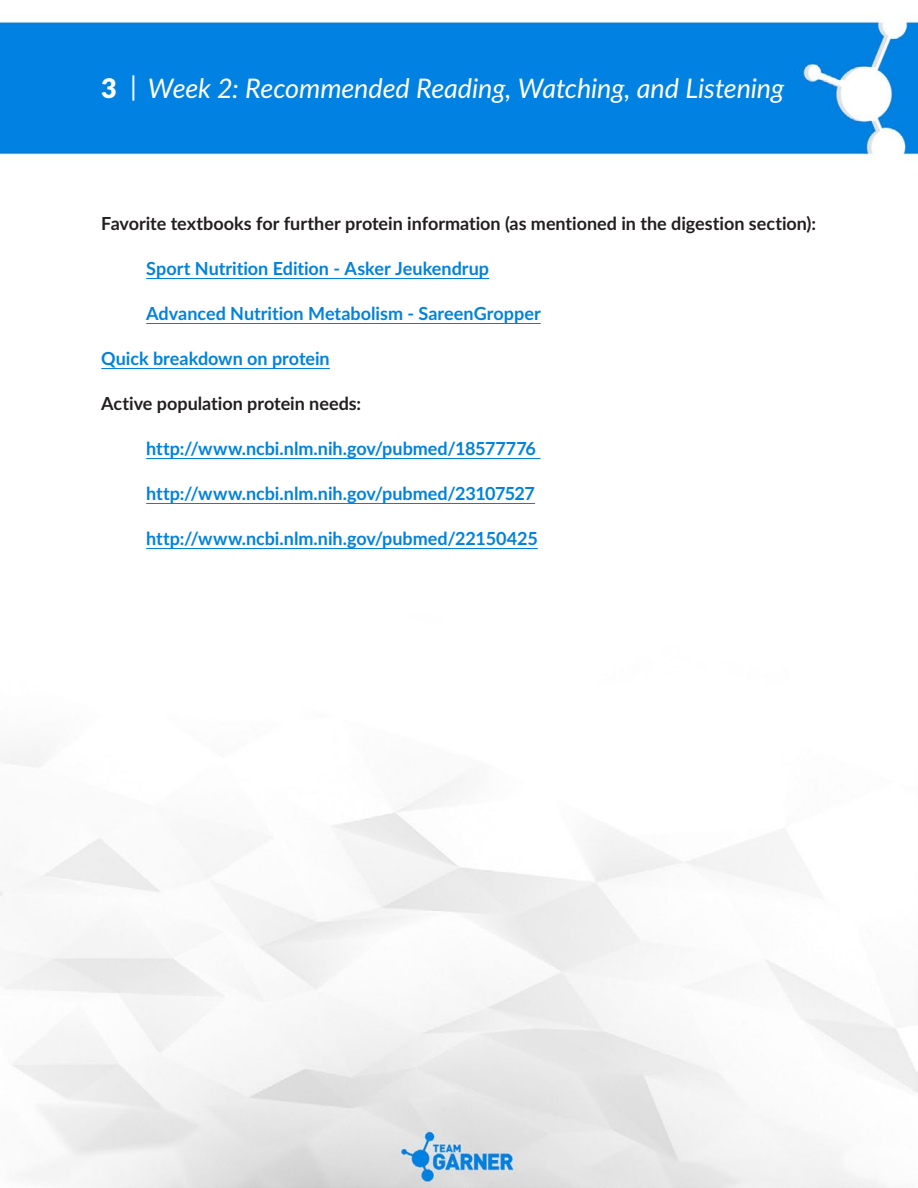
<style>
.page{position:relative;width:918px;height:1188px;background:#fff}
.page>*{position:absolute;margin:0;border:0;box-sizing:border-box;transform-origin:0 0}
.t1{font:italic 27px "Lato";letter-spacing:-.005em;color:#fff}
.t2{font:700 18px "Lato";color:#0082dd}
.t3{font:700 18px "Lato";color:#231f20}
.s1{font-weight:900;font-style:normal}
.s2{font-style:normal}
</style>
<div class="page">
<img style="left:0;top:20px;width:918px;height:1168px">
<hr style="left:146px;top:278px;width:343px;height:1px;background:#0082dd">
<hr style="left:146px;top:323px;width:395px;height:1px;background:#0082dd">
<hr style="left:101px;top:368px;width:229px;height:1px;background:#0082dd">
<hr style="left:146px;top:458px;width:394px;height:1px;background:#0082dd">
<hr style="left:146px;top:503px;width:389px;height:1px;background:#0082dd">
<hr style="left:146px;top:548px;width:392px;height:1px;background:#0082dd">
<h1 class="t1" style="left:101px;top:69px;width:684px"><span class="s1">3</span> <span class="s2">|</span> Week 2: Recommended Reading, Watching, and Listening</h1>
<p class="t3" style="left:101px;top:211px;width:716px">Favorite textbooks for further protein information (as mentioned in the digestion section):</p>
<p class="t2" style="left:146px;top:256px;width:344px">Sport Nutrition Edition - Asker Jeukendrup</p>
<p class="t2" style="left:146px;top:301px;width:396px">Advanced Nutrition Metabolism - SareenGropper</p>
<p class="t2" style="left:101px;top:346px;width:230px">Quick breakdown on protein</p>
<p class="t3" style="left:101px;top:391px;width:262px">Active population protein needs:</p>
<p class="t2" style="left:146px;top:436px;width:391px">http://www.ncbi.nlm.nih.gov/pubmed/18577776</p>
<p class="t2" style="left:146px;top:481px;width:390px">http://www.ncbi.nlm.nih.gov/pubmed/23107527</p>
<p class="t2" style="left:146px;top:526px;width:393px">http://www.ncbi.nlm.nih.gov/pubmed/22150425</p>
</div>
